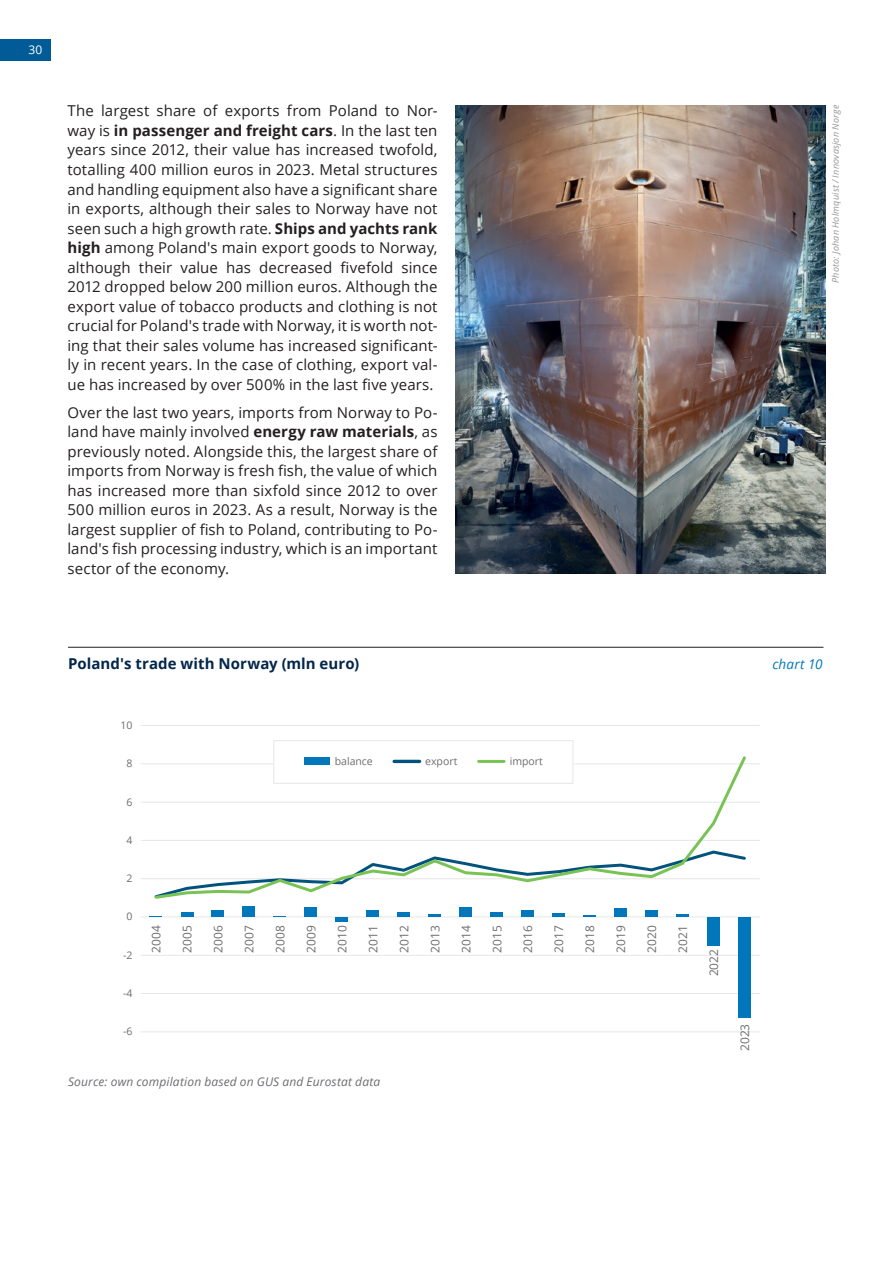
<style>
.page{position:relative;width:893px;height:1263px;background:#fff}
.page>*{position:absolute;margin:0;border:0;box-sizing:border-box;transform-origin:0 0}
.txt_01{font:15px/19.5px "Open Sans";letter-spacing:.005em;color:#231f20;text-align:justify}
.chart_title_01{font:700 15px "Open Sans";letter-spacing:.005em;color:#04264b}
.chart_title_01-2{font:italic 13.5px "Open Sans";letter-spacing:.01em;color:#07b}
.t1{font:12px "Open Sans";color:#6c6d70}
.chart_resource_1{font:italic 12px "Open Sans";letter-spacing:.015em;color:#6c6d70}
.t2{font:12px "Open Sans";color:#fff}
.t3{font:10.5px "Open Sans";color:#6c6d70}
.Photo_02{font:italic 9px "Open Sans";letter-spacing:.025em;color:#939598}
.s1{font-weight:700}
</style>
<div class="page">
<div style="left:0;top:39px;width:51px;height:21px;background:#005b97"></div>
<hr style="left:141px;top:725px;width:619px;height:1px;background:#e6e7e9">
<hr style="left:141px;top:763px;width:619px;height:1px;background:#e6e7e9">
<hr style="left:141px;top:802px;width:619px;height:1px;background:#e6e7e9">
<hr style="left:141px;top:840px;width:619px;height:1px;background:#e6e7e9">
<hr style="left:141px;top:878px;width:619px;height:1px;background:#e6e7e9">
<hr style="left:141px;top:955px;width:619px;height:1px;background:#e6e7e9">
<hr style="left:141px;top:993px;width:619px;height:1px;background:#e6e7e9">
<hr style="left:141px;top:1031px;width:619px;height:1px;background:#e6e7e9">
<hr style="left:141px;top:916px;width:619px;height:1px;background:#e6e7e9">
<div style="left:273px;top:740px;width:300px;height:44px;border:1px solid #e6e7e9"></div>
<svg style="left:150px;top:916px;width:12px;height:1px"></svg>
<div style="left:181px;top:912px;width:12px;height:5px;background:#07b"></div>
<div style="left:212px;top:910px;width:12px;height:7px;background:#07b"></div>
<div style="left:243px;top:907px;width:12px;height:10px;background:#07b"></div>
<svg style="left:274px;top:916px;width:12px;height:1px"></svg>
<div style="left:305px;top:908px;width:12px;height:9px;background:#07b"></div>
<hr style="left:336px;top:917px;width:12px;height:4px;background:#07b">
<div style="left:367px;top:910px;width:12px;height:7px;background:#07b"></div>
<div style="left:398px;top:912px;width:12px;height:5px;background:#07b"></div>
<svg style="left:428px;top:914px;width:13px;height:3px"></svg>
<div style="left:460px;top:908px;width:12px;height:9px;background:#07b"></div>
<div style="left:490px;top:912px;width:13px;height:5px;background:#07b"></div>
<div style="left:521px;top:911px;width:13px;height:6px;background:#07b"></div>
<svg style="left:552px;top:914px;width:13px;height:3px"></svg>
<svg style="left:583px;top:915px;width:13px;height:2px"></svg>
<div style="left:614px;top:909px;width:13px;height:8px;background:#07b"></div>
<div style="left:645px;top:910px;width:13px;height:7px;background:#07b"></div>
<svg style="left:676px;top:915px;width:13px;height:2px"></svg>
<div style="left:707px;top:917px;width:13px;height:29px;background:#07b"></div>
<div style="left:738px;top:917px;width:13px;height:100px;background:#07b"></div>
<svg style="left:154px;top:754px;width:592px;height:145px"></svg>
<div style="left:304px;top:758px;width:25px;height:7px;background:#07b"></div>
<hr style="left:394px;top:760px;width:26px;height:3px;background:#01537e">
<hr style="left:479px;top:760px;width:25px;height:3px;background:#79c256">
<hr style="left:68px;top:647px;width:755px;height:1px;background:#231f20">
<img style="left:455px;top:105px;width:370px;height:468px">
<p class="t2" style="left:28px;top:42px;width:16px">30</p>
<p class="txt_01" style="left:68px;top:101px;width:371px">The largest share of exports from Poland to Nor&shy;way is <span class="s1">in passenger and freight cars</span>. In the last ten years since 2012, their value has increased twofold, totalling 400 million euros in 2023. Metal structures and handling equipment also have a significant share in exports, although their sales to Norway have not seen such a high growth rate. <span class="s1">Ships and yachts rank high</span> among Poland's main export goods to Norway, although their value has decreased fivefold since 2012 dropped below 200 million euros. Although the export value of tobacco products and clothing is not crucial for Poland's trade with Norway, it is worth not&shy;ing that their sales volume has increased significant&shy;ly in recent years. In the case of clothing, export val&shy;ue has increased by over 500% in the last five years.</p>
<p class="txt_01" style="left:68px;top:402px;width:371px">Over the last two years, imports from Norway to Po&shy;land have mainly involved <span class="s1">energy raw materials</span>, as previously noted. Alongside this, the largest share of imports from Norway is fresh fish, the value of which has increased more than sixfold since 2012 to over 500 million euros in 2023. As a result, Norway is the largest supplier of fish to Poland, contributing to Po&shy;land's fish processing industry, which is an important sector of the economy.</p>
<p class="Photo_02" style="left:829px;top:283px;width:179px;rotate:-90deg">Photo: Johan Holmquist / Innovasjon Norge</p>
<p class="chart_title_01" style="left:68px;top:653px;width:293px">Poland's trade with Norway (mln euro)</p>
<p class="chart_title_01-2" style="left:772px;top:655px;width:52px">chart 10</p>
<p class="t3" style="left:120px;top:718px;width:14px">10</p>
<p class="t3" style="left:126px;top:756px;width:8px">8</p>
<p class="t3" style="left:126px;top:794px;width:8px">6</p>
<p class="t3" style="left:126px;top:833px;width:8px">4</p>
<p class="t3" style="left:126px;top:871px;width:8px">2</p>
<p class="t3" style="left:126px;top:909px;width:8px">0</p>
<p class="t3" style="left:123px;top:948px;width:11px">-2</p>
<p class="t3" style="left:123px;top:986px;width:11px">-4</p>
<p class="t3" style="left:123px;top:1024px;width:11px">-6</p>
<p class="t3" style="left:335px;top:754px;width:40px">balance</p>
<p class="t3" style="left:425px;top:754px;width:34px">export</p>
<p class="t3" style="left:510px;top:754px;width:35px">import</p>
<p class="t1" style="left:148px;top:953px;width:29px;rotate:-90deg">2004</p>
<p class="t1" style="left:179px;top:953px;width:29px;rotate:-90deg">2005</p>
<p class="t1" style="left:210px;top:953px;width:29px;rotate:-90deg">2006</p>
<p class="t1" style="left:241px;top:953px;width:29px;rotate:-90deg">2007</p>
<p class="t1" style="left:272px;top:953px;width:29px;rotate:-90deg">2008</p>
<p class="t1" style="left:303px;top:953px;width:29px;rotate:-90deg">2009</p>
<p class="t1" style="left:334px;top:953px;width:29px;rotate:-90deg">2010</p>
<p class="t1" style="left:365px;top:953px;width:29px;rotate:-90deg">2011</p>
<p class="t1" style="left:396px;top:953px;width:29px;rotate:-90deg">2012</p>
<p class="t1" style="left:427px;top:953px;width:29px;rotate:-90deg">2013</p>
<p class="t1" style="left:458px;top:953px;width:29px;rotate:-90deg">2014</p>
<p class="t1" style="left:489px;top:953px;width:29px;rotate:-90deg">2015</p>
<p class="t1" style="left:520px;top:953px;width:29px;rotate:-90deg">2016</p>
<p class="t1" style="left:551px;top:953px;width:29px;rotate:-90deg">2017</p>
<p class="t1" style="left:582px;top:953px;width:29px;rotate:-90deg">2018</p>
<p class="t1" style="left:613px;top:952px;width:29px;rotate:-90deg">2019</p>
<p class="t1" style="left:644px;top:952px;width:29px;rotate:-90deg">2020</p>
<p class="t1" style="left:675px;top:952px;width:29px;rotate:-90deg">2021</p>
<p class="chart_resource_1" style="left:68px;top:1073px;width:314px">Source: own compilation based on GUS and Eurostat data</p>
<p class="t1" style="left:705px;top:976px;width:29px;rotate:-90deg">2022</p>
<p class="t1" style="left:736px;top:1051px;width:29px;rotate:-90deg">2023</p>
</div>
